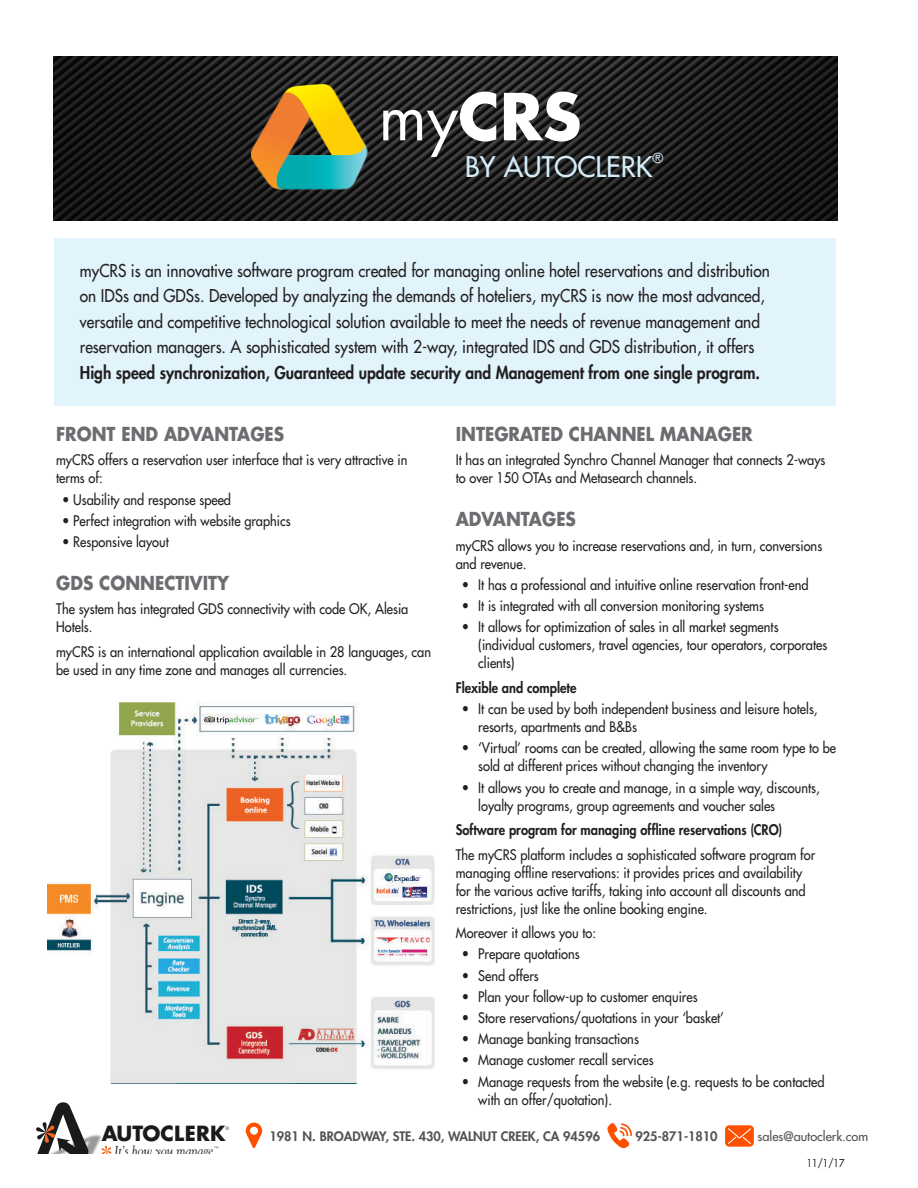
<style>
.page{position:relative;width:918px;height:1188px;background:#fff}
.page>*{position:absolute;margin:0;border:0;box-sizing:border-box;transform-origin:0 0}
.Headline{font:700 63px "Futura Std";color:#fff}
.subhead_1{font:500 27.75px "Futura Std";color:#d4ecfa}
.t1{font:700 20.4px "Futura Std";color:#1a1a1a}
.small_suheads{font:700 18.75px "Futura Std";color:#6c6d70;scale:.9 1}
.body{font:500 17.25px/25.5px "Futura Std";color:#231f20;scale:.9 1}
.bullets{font:500 14.25px/18px "Futura Std";color:#231f20;scale:.9 1}
.body-2{font:500 14.25px/18px "Futura Std";color:#231f20;scale:.9 1}
.body-3{font:800 14.25px "Futura Std";color:#231f20;scale:.9 1}
.subhead_1-2{font:500 13.5px "Futura Std";color:#d4ecfa}
.t2{font:italic 12.9px "Goudy";color:#1a1a1a}
.Subhead_2{font:800 12.75px "Futura Std";color:#535355}
.Subhead_2-2{font:500 12.75px "Futura Std";color:#535355}
.body-4{font:500 10.5px "Futura Std";color:#231f20;scale:.9 1}
.t3{font:300 4.8px "Futura Std";color:#1a1a1a}
.s1{font-weight:400}
.s2{font-weight:800}
.s3{font-family:"Futura Std";font-style:normal;font-size:11.55px}
</style>
<div class="page">
<div style="left:54px;top:239px;width:782px;height:167px;background:#e1f4fc"></div>
<img style="left:53px;top:57px;width:784px;height:164px">
<img style="left:252px;top:85px;width:126px;height:122px">
<img style="left:48px;top:702px;width:387px;height:381px">
<svg style="left:246px;top:1123px;width:16px;height:25px"></svg>
<div style="left:250px;top:1127px;width:8px;height:8px;background:#fff;border-radius:50%"></div>
<svg style="left:607px;top:1123px;width:25px;height:25px"></svg>
<div style="left:725px;top:1125px;width:29px;height:22px;background:#ff5000;border-radius:4px"></div>
<svg style="left:728px;top:1128px;width:23px;height:16px"></svg>
<img style="left:90px;top:1134px;width:17px;height:19px">
<svg style="left:36px;top:1102px;width:54px;height:51px"></svg>
<svg style="left:101px;top:1146px;width:11px;height:7px"></svg>
<p class="Headline" style="left:379px;top:75px;width:204px"><span class="s1">my</span>CRS</p>
<p class="subhead_1" style="left:465px;top:149px;width:189px">BY AUTOCLERK</p>
<p class="subhead_1-2" style="left:652px;top:150px;width:12px">®</p>
<p class="body" style="left:80px;top:258px;width:768px">myCRS is an innovative software program created for managing online hotel reservations and distribution on IDSs and GDSs. Developed by analyzing the demands of hoteliers, myCRS is now the most advanced, versatile and competitive technological solution available to meet the needs of revenue management and reservation managers. A sophisticated system with 2-way, integrated IDS and GDS distribution, it offers <span class="s2">High speed synchronization, Guaranteed update security and Management from one single program.</span></p>
<p class="small_suheads" style="left:56px;top:421px;width:255px">FRONT END ADVANTAGES</p>
<p class="body-2" style="left:56px;top:451px;width:392px">myCRS offers a reservation user interface that is very attractive in terms of:</p>
<p class="bullets" style="left:62px;top:491px;width:189px">• Usability and response speed</p>
<p class="bullets" style="left:62px;top:512px;width:256px">• Perfect integration with website graphics</p>
<p class="bullets" style="left:62px;top:533px;width:120px">• Responsive layout</p>
<p class="small_suheads" style="left:56px;top:570px;width:194px">GDS CONNECTIVITY</p>
<p class="body-2" style="left:56px;top:600px;width:393px">The system has integrated GDS connectivity with code OK, Alesia<br>Hotels.</p>
<p class="body-2" style="left:56px;top:643px;width:418px">myCRS is an international application available in 28 languages, can be used in any time zone and manages all currencies.</p>
<p class="small_suheads" style="left:456px;top:421px;width:332px">INTEGRATED CHANNEL MANAGER</p>
<p class="body-2" style="left:456px;top:451px;width:412px">It has an integrated Synchro Channel Manager that connects 2-ways to over 150 OTAs and Metasearch channels.</p>
<p class="small_suheads" style="left:456px;top:507px;width:135px">ADVANTAGES</p>
<p class="body-2" style="left:456px;top:537px;width:409px">myCRS allows you to increase reservations and, in turn, conversions and revenue.</p>
<p class="bullets" style="left:462px;top:576px;width:387px">• It has a professional and intuitive online reservation front-end</p>
<p class="bullets" style="left:462px;top:597px;width:337px">• It is integrated with all conversion monitoring systems</p>
<p class="bullets" style="left:478px;top:618px;width:389px;text-indent:-16px">• It allows for optimization of sales in all market segments (individual customers, travel agencies, tour operators, corporates clients)</p>
<p class="body-3" style="left:456px;top:679px;width:136px">Flexible and complete</p>
<p class="bullets" style="left:478px;top:700px;width:379px;text-indent:-16px">• It can be used by both independent business and leisure hotels, resorts, apartments and B&amp;Bs</p>
<p class="bullets" style="left:478px;top:739px;width:399px;text-indent:-16px">• ‘Virtual’ rooms can be created, allowing the same room type to be sold at different prices without changing the inventory</p>
<p class="bullets" style="left:478px;top:778px;width:381px;text-indent:-16px">• It allows you to create and manage, in a simple way, discounts, loyalty programs, group agreements and voucher sales</p>
<p class="body-3" style="left:456px;top:821px;width:364px">Software program for managing offline reservations (CRO)</p>
<p class="body-2" style="left:456px;top:845px;width:401px">The myCRS platform includes a sophisticated software program for managing offline reservations: it provides prices and availability for the various active tariffs, taking into account all discounts and restrictions, just like the online booking engine.</p>
<p class="body-2" style="left:456px;top:924px;width:158px">Moreover it allows you to:</p>
<p class="bullets" style="left:462px;top:945px;width:133px">• Prepare quotations</p>
<p class="bullets" style="left:462px;top:966px;width:87px">• Send offers</p>
<p class="bullets" style="left:462px;top:988px;width:264px">• Plan your follow-up to customer enquires</p>
<p class="bullets" style="left:462px;top:1009px;width:293px">• Store reservations/quotations in your ‘basket’</p>
<p class="bullets" style="left:462px;top:1030px;width:198px">• Manage banking transactions</p>
<p class="bullets" style="left:462px;top:1051px;width:215px">• Manage customer recall services</p>
<p class="bullets" style="left:478px;top:1073px;width:386px;text-indent:-16px">• Manage requests from the website (e.g. requests to be contacted with an offer/quotation).</p>
<p class="t1" style="left:102px;top:1120px;width:125px">AUTOCLERK</p>
<p class="Subhead_2" style="left:269px;top:1128px;width:332px">1981 N. BROADWAY, STE. 430, WALNUT CREEK, CA 94596</p>
<p class="Subhead_2" style="left:636px;top:1128px;width:84px">925-871-1810</p>
<p class="Subhead_2-2" style="left:758px;top:1128px;width:112px">sales@autoclerk.com</p>
<p class="t2" style="left:114px;top:1143px;width:104px">It’s how you manage<span class="s3">.</span></p>
<p class="t3" style="left:226px;top:1125px;width:5px">®</p>
<p class="t3" style="left:214px;top:1145px;width:6px">™</p>
<p class="body-4" style="left:807px;top:1156px;width:43px">11/1/17</p>
</div>
